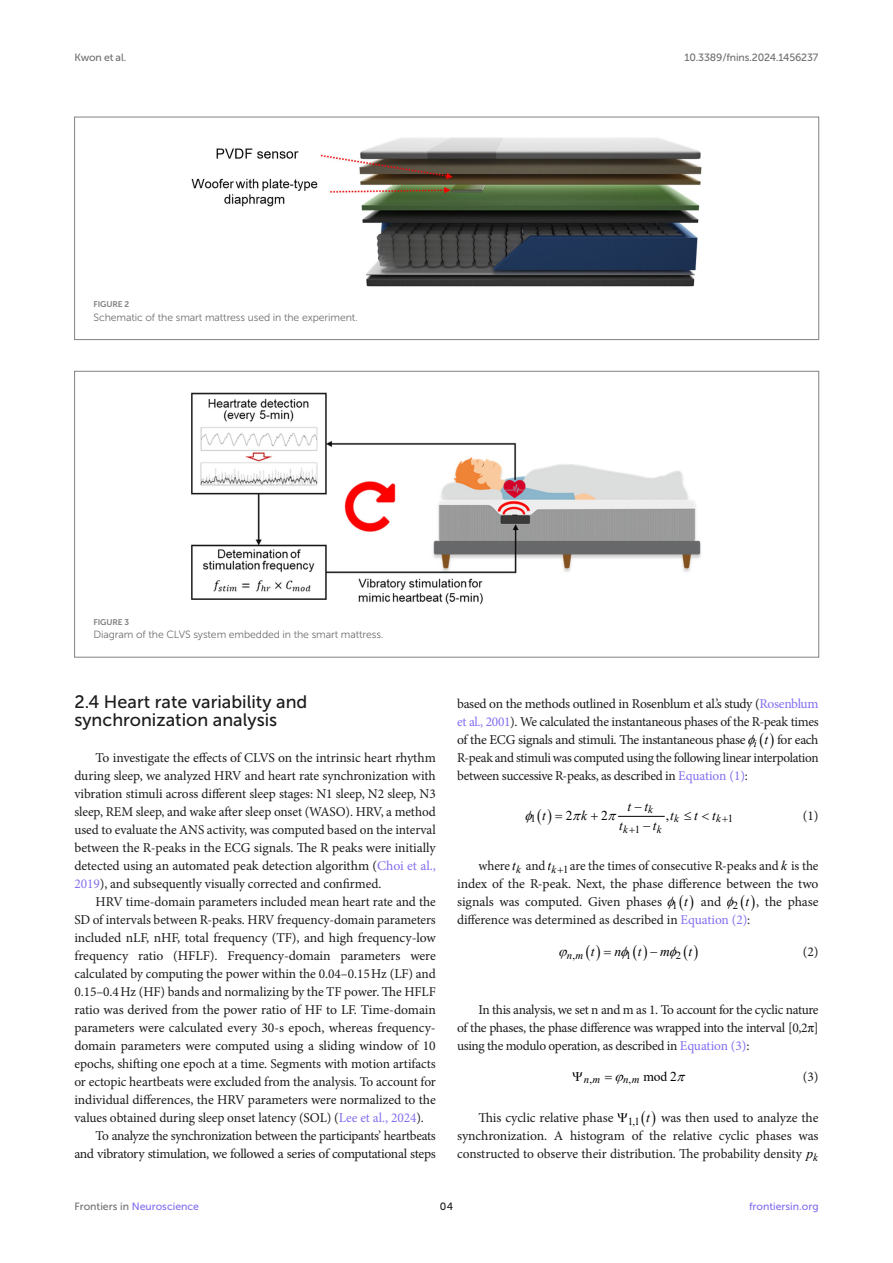
<style>
.page{position:relative;width:893px;height:1263px;background:#fff}
.page>*{position:absolute;margin:0;border:0;box-sizing:border-box;transform-origin:0 0}
.HEAD_2{font:18px/18px "Museo Sans 500";color:#1b1c1b}
.TEXT{font:13.5px/18px "Minion Pro";letter-spacing:-.02em;color:#1b1c1b;text-align:justify}
.TEXT_FLUSH{font:13.5px/18px "Minion Pro";letter-spacing:-.005em;color:#1b1c1b;text-align:justify}
.spi-math-img{font:italic 13.5px "Times New Roman";color:#000}
.spi-math-img-2{font:13.5px "Times New Roman";color:#000}
.EQ{font:13.5px "Minion Pro";color:#1b1c1b}
.spi-math-img-3{font:italic 10.8px "Times New Roman";color:#000}
.spi-math-img-4{font:10.8px "Times New Roman";color:#000}
.FIG_LEG{font:10.5px "Museo Sans 300";letter-spacing:-.01em;color:#706f70}
.t1{font:10.5px "Museo Sans 500";color:#856df0}
.t2{font:10.5px "Museo Sans 500";letter-spacing:-.015em;color:#706f70}
.t3{font:10.5px "Museo Sans 500";color:#1b1c1b}
.FIG_HD{font:8.25px "Museo Sans 700";letter-spacing:-.01em;color:#7e7f7f}
.s1{color:#856df0}
.s2{font-family:"Times New Roman";font-style:italic;color:#000}
.s3{font-style:italic}
.s4{font-style:normal}
.s5{font-family:"STIX General"}
.s6{color:#706f70}
</style>
<div class="page">
<hr style="left:618px;top:816px;width:46px;height:1px;background:#000">
<img style="left:191px;top:137px;width:511px;height:150px">
<div style="left:74px;top:117px;width:745px;height:223px;border:1px solid #808285"></div>
<img style="left:191px;top:392px;width:510px;height:213px">
<p class="t2" style="left:74px;top:51px;width:53px">Kwon et al.</p>
<p class="t2" style="left:684px;top:51px;width:135px">10.3389/fnins.2024.1456237</p>
<p class="FIG_HD" style="left:94px;top:300px;width:37px">FIGURE 2</p>
<p class="FIG_LEG" style="left:94px;top:311px;width:266px">Schematic of the smart mattress used in the experiment.</p>
<p class="FIG_HD" style="left:94px;top:617px;width:37px">FIGURE 3</p>
<p class="FIG_LEG" style="left:94px;top:629px;width:291px">Diagram of the CLVS system embedded in the smart mattress.</p>
<p class="HEAD_2" style="left:74px;top:693px;width:234px">2.4 Heart rate variability and synchronization analysis</p>
<p class="TEXT_FLUSH" style="left:74px;top:749px;width:363px;text-indent:21px">To investigate the effects of CLVS on the intrinsic heart rhythm during sleep, we analyzed HRV and heart rate synchronization with vibration stimuli across different sleep stages: N1 sleep, N2 sleep, N3 sleep, REM sleep, and wake after sleep onset (WASO). HRV, a method used to evaluate the ANS activity, was computed based on the interval between the R-peaks in the ECG signals. The R peaks were initially detected using an automated peak detection algorithm (<span class="s1">Choi et al., 2019</span>), and subsequently visually corrected and confirmed.</p>
<p class="TEXT" style="left:74px;top:893px;width:363px;text-indent:21px">HRV time-domain parameters included mean heart rate and the SD of intervals between R-peaks. HRV frequency-domain parameters included nLF, nHF, total frequency (TF), and high frequency-low frequency ratio (HFLF). Frequency-domain parameters were calculated by computing the power within the 0.04–0.15Hz (LF) and 0.15–0.4Hz (HF) bands and normalizing by the TF power. The HFLF ratio was derived from the power ratio of HF to LF. Time-domain parameters were calculated every 30-s epoch, whereas frequency&shy;domain parameters were computed using a sliding window of 10 epochs, shifting one epoch at a time. Segments with motion artifacts or ectopic heartbeats were excluded from the analysis. To account for individual differences, the HRV parameters were normalized to the values obtained during sleep onset latency (SOL) (<span class="s1">Lee et al., 2024</span>).</p>
<p class="TEXT" style="left:74px;top:1127px;width:363px;text-align:right">To analyze the synchronization between the participants’ heartbeats and vibratory stimulation, we followed a series of computational steps</p>
<p class="TEXT" style="left:457px;top:695px;width:363px">based on the methods outlined in Rosenblum et al.’s study (<span class="s1">Rosenblum et al., 2001</span>). We calculated the instantaneous phases of the R-peak times of the ECG signals and stimuli. The instantaneous phase</p>
<p class="TEXT" style="left:457px;top:731px;width:363px;text-indent:320px">for each R-peak and stimuli was computed using the following linear interpolation between successive R-peaks, as described in <span class="s1">Equation (1)</span>:</p>
<p class="spi-math-img-4" style="left:530px;top:811px;width:7px">1</p>
<p class="spi-math-img-4" style="left:728px;top:811px;width:7px">1</p>
<p class="spi-math-img-4" style="left:635px;top:821px;width:7px">1</p>
<p class="spi-math-img-3" style="left:754px;top:735px;width:16px">i <sup>t</sup></p>
<p class="spi-math-img" style="left:627px;top:797px;width:22px">t t</p>
<p class="spi-math-img-3" style="left:648px;top:802px;width:6px">k</p>
<p class="EQ" style="left:803px;top:806px;width:17px">(1)</p>
<p class="TEXT_FLUSH" style="left:457px;top:857px;width:363px;text-indent:21px">where<span class="s2">t</span><sub>k</sub> and<span class="s2">t</span><sub>k</sub> <sub>1</sub>are the times of consecutive R-peaks and <span class="s2">k</span> is the index of the R-peak. Next, the phase difference between the two signals was computed. Given phases</p>
<p class="spi-math-img" style="left:542px;top:806px;width:5px">t</p>
<p class="spi-math-img" style="left:581px;top:806px;width:7px">k</p>
<p class="spi-math-img" style="left:684px;top:806px;width:33px">≤t t</p>
<p class="spi-math-img" style="left:619px;top:816px;width:5px">t</p>
<p class="spi-math-img" style="left:643px;top:816px;width:15px">−t</p>
<p class="spi-math-img-2" style="left:566px;top:806px;width:8px">2</p>
<p class="spi-math-img-2" style="left:601px;top:806px;width:8px">2</p>
<p class="spi-math-img-2" style="left:666px;top:806px;width:10px">,<span class="s3">t</span></p>
<p class="spi-math-img-3" style="left:674px;top:811px;width:6px">k</p>
<p class="spi-math-img-3" style="left:716px;top:811px;width:6px">k</p>
<p class="spi-math-img-3" style="left:623px;top:822px;width:6px">k</p>
<p class="spi-math-img-3" style="left:657px;top:822px;width:6px">k</p>
<p class="spi-math-img-4" style="left:672px;top:897px;width:17px">1 <sup>t</sup></p>
<p class="TEXT_FLUSH" style="left:701px;top:893px;width:22px">and</p>
<p class="spi-math-img-4" style="left:733px;top:897px;width:18px">2 <sup>t</sup></p>
<p class="TEXT_FLUSH" style="left:756px;top:893px;width:64px">, the phase</p>
<p class="TEXT_FLUSH" style="left:457px;top:911px;width:295px">difference was determined as described in <span class="s1">Equation (2)</span>:</p>
<p class="spi-math-img-3" style="left:567px;top:947px;width:18px">n m<span class="s4">,</span></p>
<p class="spi-math-img-4" style="left:626px;top:947px;width:7px">1</p>
<p class="spi-math-img-4" style="left:676px;top:947px;width:7px">2</p>
<p class="spi-math-img" style="left:591px;top:942px;width:5px">t</p>
<p class="spi-math-img" style="left:614px;top:942px;width:29px">n t</p>
<p class="spi-math-img" style="left:650px;top:942px;width:21px">−m</p>
<p class="spi-math-img" style="left:689px;top:942px;width:5px">t</p>
<p class="EQ" style="left:803px;top:943px;width:17px">(2)</p>
<p class="TEXT" style="left:457px;top:1001px;width:363px;text-indent:21px">In this analysis, we set n and m as 1. To account for the cyclic nature of the phases, the phase difference was wrapped into the interval [0,2<span class="s5">π</span>] using the modulo operation, as described in <span class="s1">Equation (3)</span>:</p>
<p class="spi-math-img-3" style="left:584px;top:1072px;width:18px">n m</p>
<p class="spi-math-img-3" style="left:623px;top:1072px;width:18px">n m</p>
<p class="spi-math-img-4" style="left:589px;top:1072px;width:4px">,</p>
<p class="spi-math-img-2" style="left:629px;top:1067px;width:50px"><sub>,</sub> mod2</p>
<p class="EQ" style="left:803px;top:1067px;width:17px">(3)</p>
<p class="TEXT" style="left:478px;top:1109px;width:137px">This cyclic relative phase</p>
<p class="spi-math-img-4" style="left:628px;top:1113px;width:24px">1,1 <sup>t</sup></p>
<p class="TEXT" style="left:457px;top:1109px;width:363px;text-indent:204px">was then used to analyze the synchronization. A histogram of the relative cyclic phases was constructed to observe their distribution. The probability density <span class="s2">p</span><sub>k</sub></p>
<p class="t1" style="left:74px;top:1200px;width:126px"><span class="s6">Frontiers in</span> Neuroscience</p>
<p class="t3" style="left:440px;top:1200px;width:15px">04</p>
<p class="t1" style="left:749px;top:1200px;width:71px">frontiersin.org</p>
</div>
